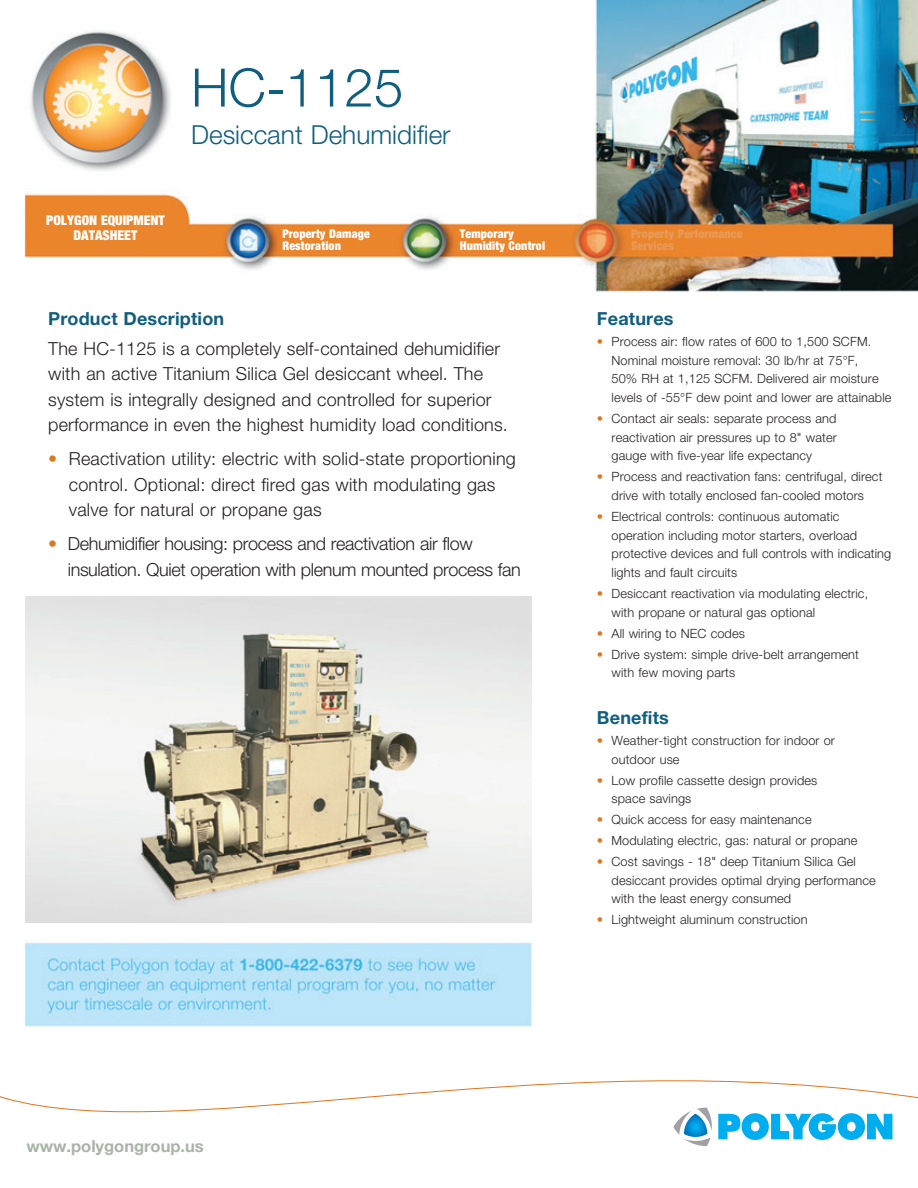
<style>
.page{position:relative;width:918px;height:1188px;background:#fff}
.page>*{position:absolute;margin:0;border:0;box-sizing:border-box;transform-origin:0 0}
.t1{font:300 53.1px "Helvetica Neue CE";color:#105e7f}
.t2{font:300 26.25px "Helvetica Neue CE";color:#105e7f}
.t3{font:300 18px/25.5px "Helvetica Neue CE";letter-spacing:.01em;color:#231f20}
.t4{font:300 18px/25.5px "Helvetica Neue CE";letter-spacing:-.02em;color:#231f20}
.t5{font:700 18px "Helvetica Neue LT Pro";letter-spacing:.01em;color:#105e7f}
.t6{font:700 16.5px "Helvetica Neue";color:#a9b4a8}
.t7{font:900 condensed 13.5px/15px "Helvetica Neue";color:#fff;text-align:center}
.t8{font:300 12.75px/18.8px "Helvetica Neue CE";letter-spacing:.01em;color:#231f20}
.t9{font:900 condensed 12px/12px "Helvetica Neue";letter-spacing:.01em;color:#fff}
.t10{font:900 condensed 12px/12px "Helvetica Neue";letter-spacing:.01em;color:#e89a57}
.s1{color:#de761b}
</style>
<div class="page">
<img style="left:24px;top:0;width:894px;height:1027px">
<svg style="left:0;top:1080px;width:918px;height:67px"></svg>
<svg style="left:673px;top:1108px;width:219px;height:38px"></svg>
<img style="left:26px;top:596px;width:505px;height:326px">
<h1 class="t1" style="left:191px;top:55px;width:214px">HC-1125</h1>
<h2 class="t2" style="left:191px;top:119px;width:261px">Desiccant Dehumidifier</h2>
<p class="t7" style="left:46px;top:213px;width:120px">POLYGON EQUIPMENT<br>DATASHEET</p>
<p class="t9" style="left:282px;top:228px;width:89px">Property Damage<br>Restoration</p>
<p class="t9" style="left:460px;top:228px;width:87px">Temporary<br>Humidity Control</p>
<h3 class="t5" style="left:48px;top:307px;width:178px">Product Description</h3>
<h3 class="t3" style="left:48px;top:336px;width:461px">The HC-1125 is a completely self-contained dehumidifier with an active Titanium Silica Gel desiccant wheel. The system is integrally designed and controlled for superior performance in even the highest humidity load conditions.</h3>
<h3 class="t3" style="left:69px;top:446px;width:449px;text-indent:-21px"><span class="s1">•</span> Reactivation utility: electric with solid-state proportioning control. Optional: direct fired gas with modulating gas valve for natural or propane gas</h3>
<h3 class="t4" style="left:68px;top:531px;width:455px;text-indent:-19px"><span class="s1">•</span> Dehumidifier housing: process and reactivation air flow insulation. Quiet operation with plenum mounted process fan</h3>
<p class="t10" style="left:631px;top:228px;width:113px">Property Performance<br>Services</p>
<h3 class="t5" style="left:597px;top:307px;width:78px">Features</h3>
<p class="t8" style="left:612px;top:332px;width:281px;text-indent:-15px"><span class="s1">•</span> Process air: flow rates of 600 to 1,500 SCFM.<br>Nominal moisture removal: 30 lb/hr at 75°F,<br>50% RH at 1,125 SCFM. Delivered air moisture levels of -55°F dew point and lower are attainable</p>
<p class="t8" style="left:612px;top:409px;width:227px;text-align:justify;text-indent:-15px"><span class="s1">•</span> Contact air seals: separate process and reactivation air pressures up to 8" water gauge with five-year life expectancy</p>
<p class="t8" style="left:597px;top:467px;width:287px;text-align:center"><span class="s1">•</span> Process and reactivation fans: centrifugal, direct drive with totally enclosed fan-cooled motors</p>
<p class="t8" style="left:612px;top:507px;width:281px;text-indent:-15px"><span class="s1">•</span> Electrical controls: continuous automatic operation including motor starters, overload protective devices and full controls with indicating lights and fault circuits</p>
<p class="t8" style="left:612px;top:584px;width:258px;text-indent:-15px"><span class="s1">•</span> Desiccant reactivation via modulating electric, with propane or natural gas optional</p>
<p class="t8" style="left:597px;top:624px;width:149px"><span class="s1">•</span> All wiring to NEC codes</p>
<p class="t8" style="left:612px;top:645px;width:249px;text-indent:-15px"><span class="s1">•</span> Drive system: simple drive-belt arrangement with few moving parts</p>
<h3 class="t5" style="left:597px;top:706px;width:73px">Benefits</h3>
<p class="t8" style="left:612px;top:731px;width:225px;text-indent:-15px"><span class="s1">•</span> Weather-tight construction for indoor or outdoor use</p>
<p class="t8" style="left:612px;top:771px;width:207px;text-indent:-15px"><span class="s1">•</span> Low profile cassette design provides space savings</p>
<p class="t8" style="left:597px;top:810px;width:216px"><span class="s1">•</span> Quick access for easy maintenance</p>
<p class="t8" style="left:597px;top:831px;width:262px"><span class="s1">•</span> Modulating electric, gas: natural or propane</p>
<p class="t8" style="left:612px;top:852px;width:266px;text-indent:-15px"><span class="s1">•</span> Cost savings - 18" deep Titanium Silica Gel desiccant provides optimal drying performance with the least energy consumed</p>
<p class="t8" style="left:597px;top:910px;width:212px"><span class="s1">•</span> Lightweight aluminum construction</p>
<p class="t6" style="left:26px;top:1136px;width:179px">www.polygongroup.us</p>
</div>
